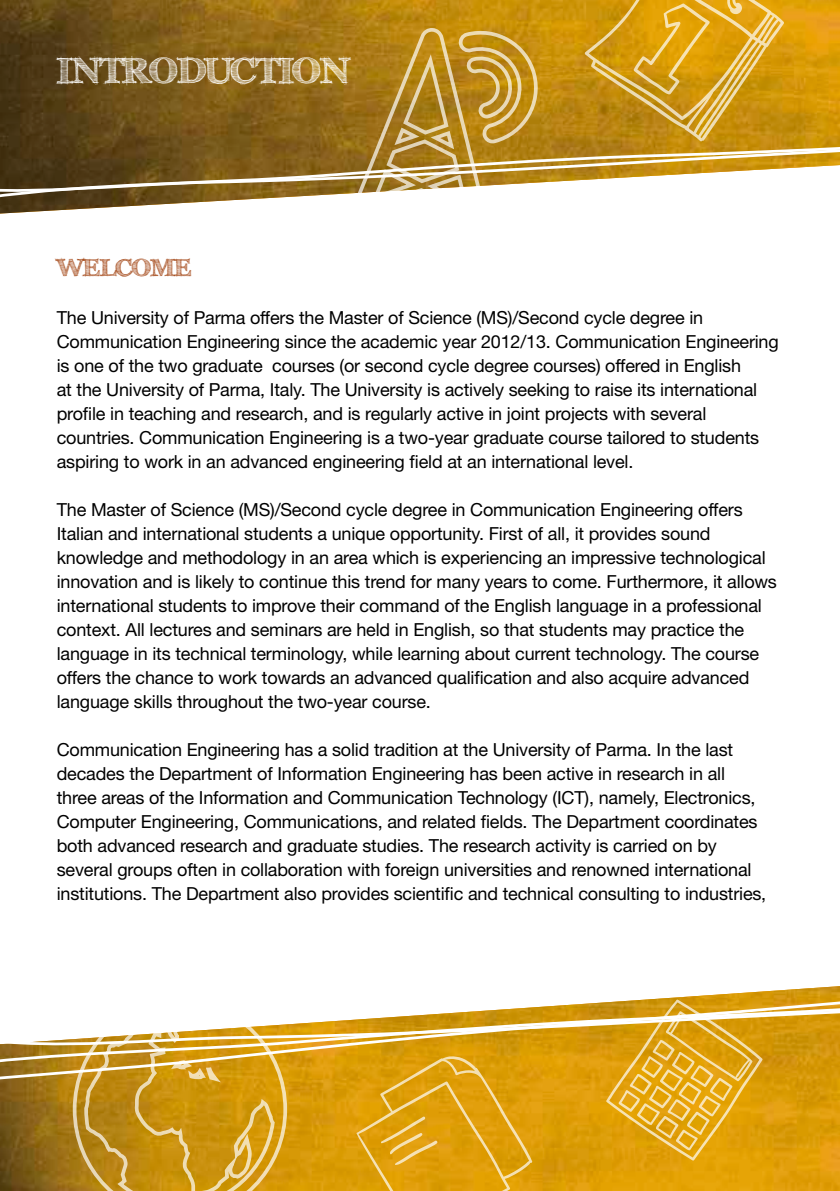
<style>
.page{position:relative;width:840px;height:1191px;background:#fff}
.page>*{position:absolute;margin:0;border:0;box-sizing:border-box;transform-origin:0 0}
.t1{font:700 36px "FFF Tusj";color:#fff}
.t2{font:700 24.2px "FFF Tusj";color:#a14210}
.t3{font:18px/24px "Helvetica Neue LT";letter-spacing:-.01em;color:#000}
</style>
<div class="page">
<img style="left:0;top:0;width:839px;height:213px">
<svg style="left:0;top:197px;width:839px;height:4px"></svg>
<svg style="left:0;top:89px;width:839px;height:108px"></svg>
<img style="left:0;top:1100px;width:839px;height:91px">
<svg style="left:0;top:986px;width:839px;height:114px"></svg>
<svg style="left:584px;top:0;width:199px;height:142px;background:#d39e21"></svg>
<svg style="left:605px;top:999px;width:157px;height:161px;background:#e2ab2a"></svg>
<svg style="left:356px;top:1056px;width:176px;height:135px;background:#e0a215"></svg>
<svg style="left:351px;top:26px;width:190px;height:187px"></svg>
<svg style="left:71px;top:997px;width:218px;height:194px"></svg>
<h1 class="t1" style="left:57px;top:49px;width:293px">INTRODUCTION</h1>
<h2 class="t2" style="left:57px;top:253px;width:136px">WELCOME</h2>
<p class="t3" style="left:57px;top:305px;width:723px">The University of Parma offers the Master of Science (MS)/Second cycle degree in Communication Engineering since the academic year 2012/13. Communication Engineering is one of the two graduate courses (or second cycle degree courses) offered in English<br>at the University of Parma, Italy. The University is actively seeking to raise its international profile in teaching and research, and is regularly active in joint projects with several countries. Communication Engineering is a two-year graduate course tailored to students aspiring to work in an advanced engineering field at an international level.</p>
<p class="t3" style="left:57px;top:497px;width:721px">The Master of Science (MS)/Second cycle degree in Communication Engineering offers Italian and international students a unique opportunity. First of all, it provides sound knowledge and methodology in an area which is experiencing an impressive technological innovation and is likely to continue this trend for many years to come. Furthermore, it allows international students to improve their command of the English language in a professional context. All lectures and seminars are held in English, so that students may practice the language in its technical terminology, while learning about current technology. The course offers the chance to work towards an advanced qualification and also acquire advanced language skills throughout the two-year course.</p>
<p class="t3" style="left:57px;top:737px;width:710px">Communication Engineering has a solid tradition at the University of Parma. In the last decades the Department of Information Engineering has been active in research in all three areas of the Information and Communication Technology (ICT), namely, Electronics, Computer Engineering, Communications, and related fields. The Department coordinates both advanced research and graduate studies. The research activity is carried on by several groups often in collaboration with foreign universities and renowned international institutions. The Department also provides scientific and technical consulting to industries,</p>
</div>
